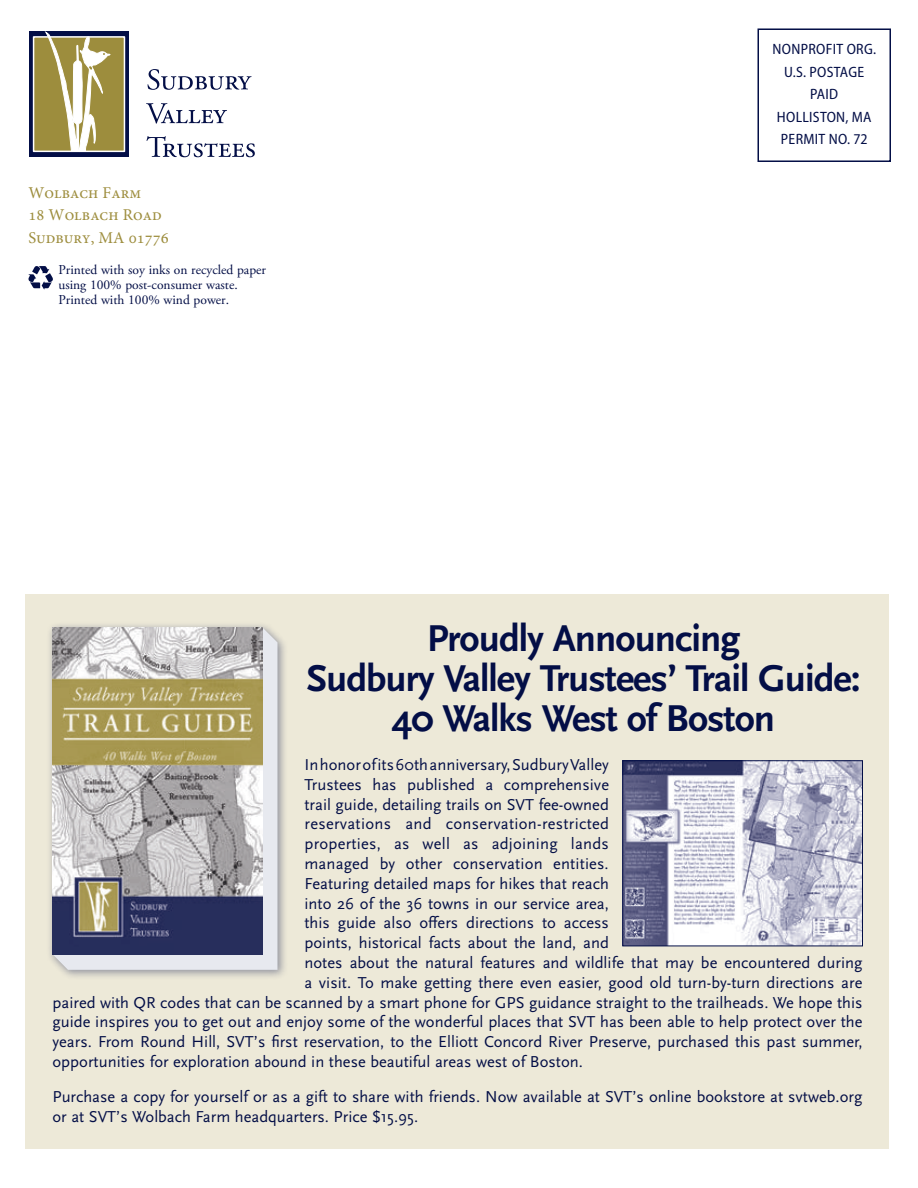
<style>
.page{position:relative;width:918px;height:1188px;background:#fff}
.page>*{position:absolute;margin:0;border:0;box-sizing:border-box;transform-origin:0 0}
.t1{font:700 39px/40.2px "Scala Sans Pro";letter-spacing:-.025em;color:#030e46;text-align:center}
.t2{font:16.5px/19.8px "Scala Sans Pro";color:#030e46}
.t3{font:16.5px/22.5px "Minion Pro";color:#9d8d3d}
.t4{font:semi-condensed 15px/22.5px "Myriad Pro";letter-spacing:.02em;color:#030e46;text-align:center}
.t5{font:13.5px/15px "Adobe Garamond Pro";color:#030e46}
</style>
<div class="page">
<svg style="left:148px;top:69px;width:104px;height:21px"></svg>
<svg style="left:146px;top:103px;width:81px;height:21px"></svg>
<svg style="left:146px;top:136px;width:109px;height:21px"></svg>
<svg style="left:29px;top:31px;width:100px;height:126px;background:#0b164c"></svg>
<div style="left:33px;top:36px;width:92px;height:116px;background:#9d8d3d;border:2px solid #fff"></div>
<svg style="left:46px;top:31px;width:64px;height:120px"></svg>
<img style="left:28px;top:266px;width:25px;height:24px">
<div style="left:758px;top:28px;width:133px;height:134px;border:2px solid #030e46"></div>
<div style="left:26px;top:594px;width:864px;height:555px;background:#ede9d8"></div>
<div style="left:46px;top:621px;width:242px;height:359px;background:#030e46;opacity:.4"></div>
<svg style="left:53px;top:627px;width:225px;height:343px;background:#dddee4"></svg>
<img style="left:53px;top:627px;width:209px;height:327px">
<img style="left:624px;top:762px;width:237px;height:182px">
<div style="left:622px;top:760px;width:241px;height:186px;border:1px solid #030e46"></div>
<p class="t3" style="left:28px;top:182px;width:142px">Wolbach Farm<br>18 Wolbach Road<br>Sudbury, MA 01776</p>
<p class="t5" style="left:58px;top:262px;width:209px">Printed with soy inks on recycled paper using 100% post-consumer waste.<br>Printed with 100% wind power.</p>
<p class="t4" style="left:773px;top:38px;width:105px">NONPROFIT ORG.<br>U.S. POSTAGE<br>PAI D<br>HOLLISTON, MA<br>PERMIT NO. 72</p>
<h1 class="t1" style="left:306px;top:618px;width:556px">Proudly Announcing<br>Sudbury Valley Trustees’ Trail Guide:<br>40 Walks West of Boston</h1>
<p class="t2" style="left:304px;top:755px;width:306px">In honor of its 60th anniversary, Sudbury Valley</p>
<p class="t2" style="left:304px;top:775px;width:306px">Trustees has published a comprehensive</p>
<p class="t2" style="left:304px;top:794px;width:306px">trail guide, detailing trails on SVT fee-owned</p>
<p class="t2" style="left:304px;top:814px;width:306px">reservations and conservation-restricted</p>
<p class="t2" style="left:304px;top:834px;width:306px">properties, as well as adjoining lands</p>
<p class="t2" style="left:304px;top:854px;width:306px">managed by other conservation entities.</p>
<p class="t2" style="left:304px;top:874px;width:306px">Featuring detailed maps for hikes that reach</p>
<p class="t2" style="left:304px;top:893px;width:306px">into 26 of the 36 towns in our service area,</p>
<p class="t2" style="left:304px;top:913px;width:306px">this guide also offers directions to access</p>
<p class="t2" style="left:304px;top:933px;width:306px">points, historical facts about the land, and</p>
<p class="t2" style="left:304px;top:953px;width:560px">notes about the natural features and wildlife that may be encountered during</p>
<p class="t2" style="left:304px;top:973px;width:559px">a visit. To make getting there even easier, good old turn-by-turn directions are</p>
<p class="t2" style="left:52px;top:992px;width:812px">paired with QR codes that can be scanned by a smart phone for GPS guidance straight to the trailheads. We hope this</p>
<p class="t2" style="left:52px;top:1012px;width:812px">guide inspires you to get out and enjoy some of the wonderful places that SVT has been able to help protect over the</p>
<p class="t2" style="left:52px;top:1032px;width:812px">years. From Round H ill, SVT’s first reservation, to the Elliott Concord River Preserve, purchased this past summer,</p>
<p class="t2" style="left:52px;top:1052px;width:532px">opportunities for exploration abound in these beautiful areas west of Boston.</p>
<p class="t2" style="left:52px;top:1087px;width:811px">Purchase a copy for yourself or as a gift to share with friends. Now available at SVT’s online bookstore at svtweb.org or at SVT’s Wolbach Farm headquarters. Price $15.95.</p>
</div>
